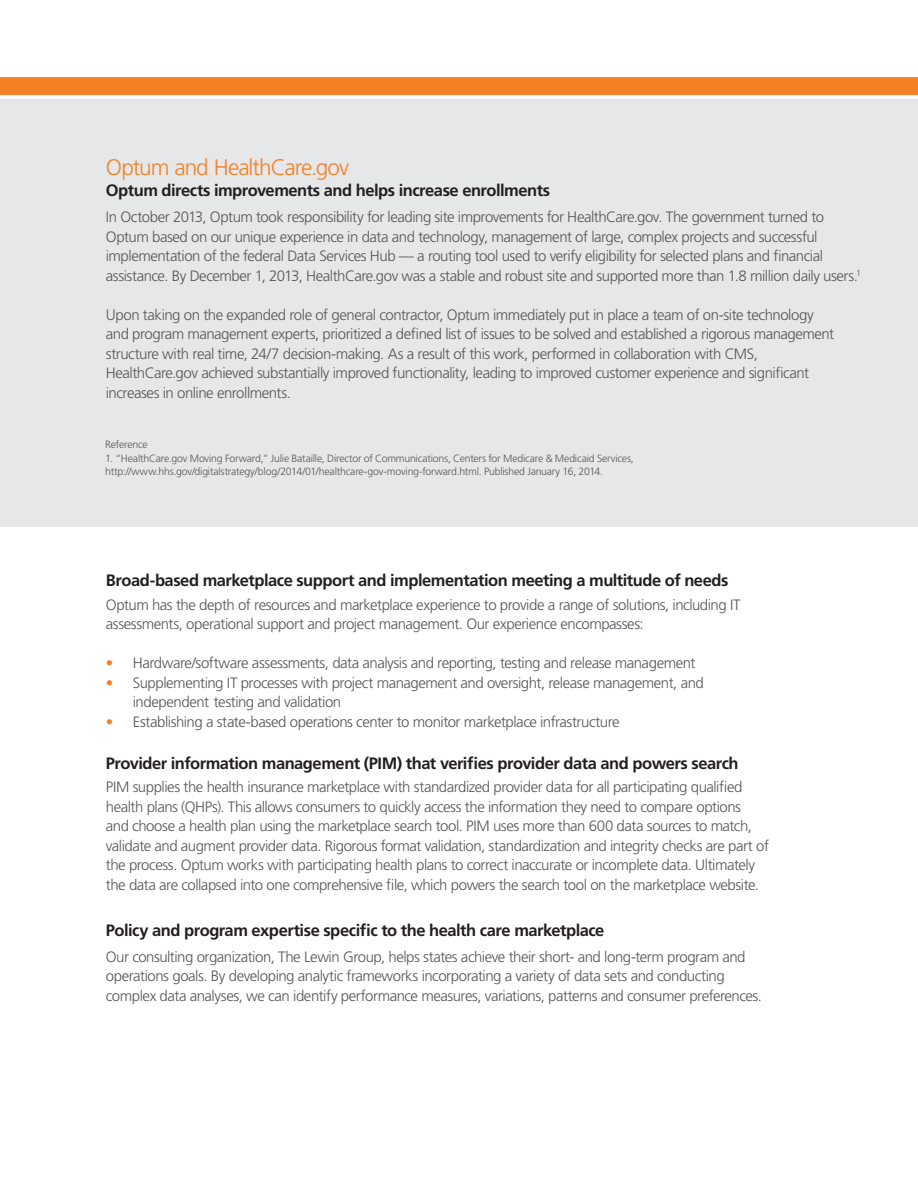
<style>
.page{position:relative;width:918px;height:1188px;background:#fff}
.page>*{position:absolute;margin:0;border:0;box-sizing:border-box;transform-origin:0 0}
.t1{font:300 22.5px "Frutiger LT Std";letter-spacing:-.045em;color:#f48026}
.t2{font:700 16.5px "Frutiger LT Std";letter-spacing:-.03em;color:#231f20}
.t3{font:300 15px/19.5px "Frutiger LT Std";letter-spacing:-.03em;color:#55565a}
.t4{font:300 10.5px/13.5px "Frutiger LT Std";letter-spacing:-.02em;color:#55565a}
.s1{color:#f48026}
</style>
<div class="page">
<div style="left:0;top:100px;width:918px;height:427px;background:#e6e7e9"></div>
<div style="left:0;top:77px;width:918px;height:18px;background:#f48026"></div>
<h1 class="t1" style="left:106px;top:155px;width:245px">Optum and HealthCare.gov</h1>
<p class="t2" style="left:106px;top:181px;width:446px">Optum directs improvements and helps increase enrollments</p>
<p class="t3" style="left:106px;top:208px;width:757px">In October 2013, Optum took responsibility for leading site improvements for HealthCare.gov. The government turned to Optum based on our unique experience in data and technology, management of large, complex projects and successful implementation of the federal Data Services Hub — a routing tool used to verify eligibility for selected plans and financial assistance. By December 1, 2013, HealthCare.gov was a stable and robust site and supported more than 1.8 million daily users.<sup>1</sup></p>
<p class="t3" style="left:106px;top:305px;width:730px">Upon taking on the expanded role of general contractor, Optum immediately put in place a team of on-site technology and program management experts, prioritized a defined list of issues to be solved and established a rigorous management structure with real time, 24/7 decision-making. As a result of this work, performed in collaboration with CMS, HealthCare.gov achieved substantially improved functionality, leading to improved customer experience and significant increases in online enrollments.</p>
<p class="t4" style="left:105px;top:438px;width:44px">Reference</p>
<p class="t4" style="left:105px;top:451px;width:530px">1. “HealthCare.gov Moving Forward,” Julie Bataille, Director of Communications, Centers for Medicare &amp; Medicaid Services, http://www.hhs.gov/digitalstrategy/blog/2014/01/healthcare-gov-moving-forward.html. Published January 16, 2014.</p>
<p class="t2" style="left:106px;top:570px;width:624px">Broad-based marketplace support and implementation meeting a multitude of needs</p>
<p class="t3" style="left:106px;top:595px;width:636px">Optum has the depth of resources and marketplace experience to provide a range of solutions, including IT assessments, operational support and project management. Our experience encompasses:</p>
<p class="t3" style="left:106px;top:653px;width:591px"><span class="s1">•</span> Hardware/software assessments, data analysis and reporting, testing and release management</p>
<p class="t3" style="left:133px;top:673px;width:573px;text-indent:-27px"><span class="s1">•</span> Supplementing IT processes with project management and oversight, release management, and independent testing and validation</p>
<p class="t3" style="left:106px;top:712px;width:515px"><span class="s1">•</span> Establishing a state-based operations center to monitor marketplace infrastructure</p>
<p class="t2" style="left:106px;top:753px;width:634px">Provider information management (PIM) that verifies provider data and powers search</p>
<p class="t3" style="left:106px;top:778px;width:665px">PIM supplies the health insurance marketplace with standardized provider data for all participating qualified health plans (QHPs). This allows consumers to quickly access the information they need to compare options<br>and choose a health plan using the marketplace search tool. PIM uses more than 600 data sources to match, validate and augment provider data. Rigorous format validation, standardization and integrity checks are part of the process. Optum works with participating health plans to correct inaccurate or incomplete data. Ultimately the data are collapsed into one comprehensive file, which powers the search tool on the marketplace website.</p>
<p class="t2" style="left:106px;top:920px;width:500px">Policy and program expertise specific to the health care marketplace</p>
<p class="t3" style="left:106px;top:947px;width:658px">Our consulting organization, The Lewin Group, helps states achieve their short- and long-term program and operations goals. By developing analytic frameworks incorporating a variety of data sets and conducting complex data analyses, we can identify performance measures, variations, patterns and consumer preferences.</p>
</div>
